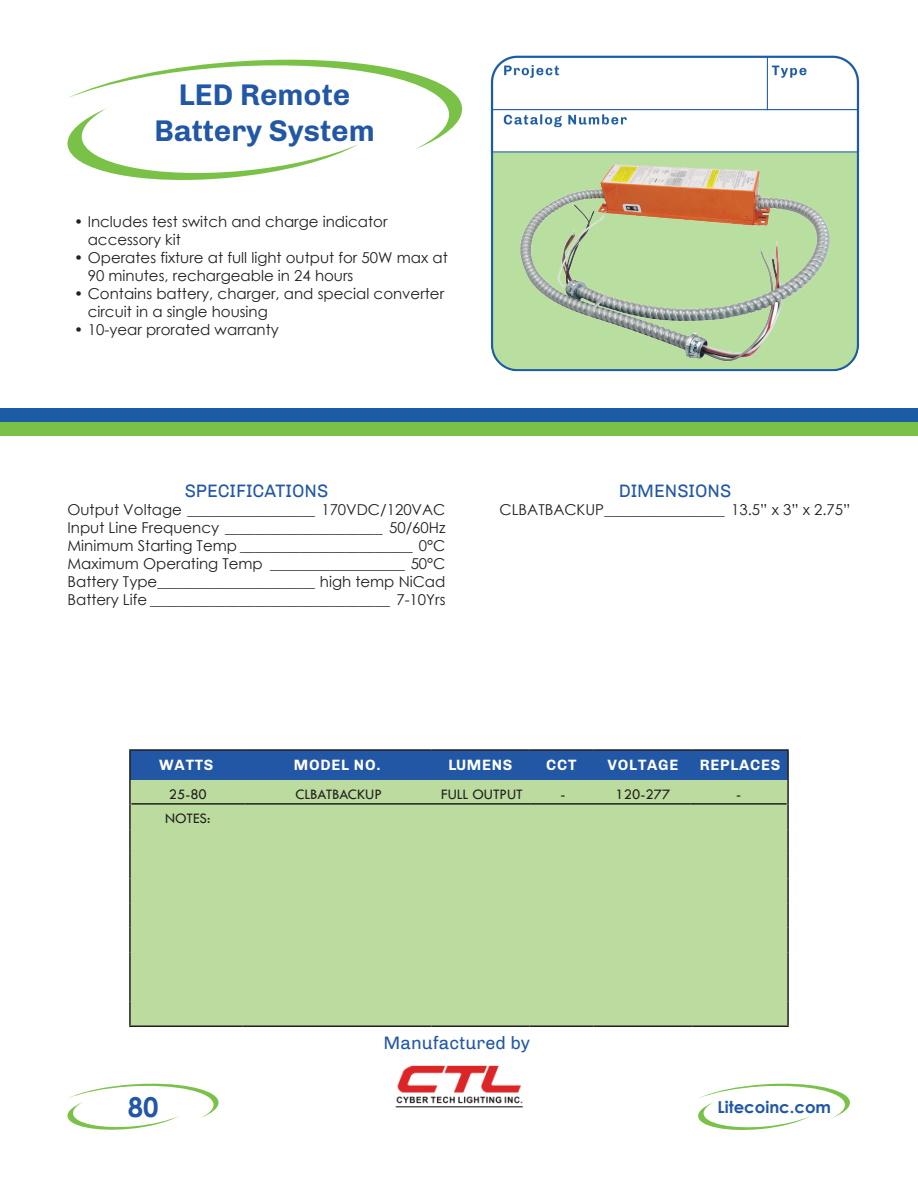
<style>
.page{position:relative;width:918px;height:1188px;background:#fff}
.page>*{position:absolute;margin:0;border:0;box-sizing:border-box;transform-origin:0 0}
.t1{font:700 30px/36px "Chivo";color:#2257a6;text-align:center}
.t2{font:700 27.45px "Century Gothic";color:#2257a6}
.t3{font:18px "Chivo";color:#2257a6}
.t4{font:700 16.5px "Century Gothic";color:#2257a6}
.t5{font:15px/18px "Century Gothic";color:#231f20}
.t6{font:15px "Tw Cen";color:#231f20}
.t7{font:700 15px "Chivo";letter-spacing:.05em;color:#fff}
</style>
<div class="page">
<svg style="left:68px;top:1084px;width:151px;height:46px"></svg>
<svg style="left:698px;top:1084px;width:152px;height:46px"></svg>
<img style="left:395px;top:1065px;width:129px;height:43px">
<div style="left:131px;top:751px;width:656px;height:29px;background:#2257a6"></div>
<div style="left:131px;top:780px;width:656px;height:245px;background:#bbdc9e"></div>
<hr style="left:129px;top:749px;width:114px;height:2px;background:#231f20">
<hr style="left:129px;top:751px;width:2px;height:29px;background:#231f20">
<hr style="left:243px;top:749px;width:189px;height:2px;background:#231f20">
<hr style="left:432px;top:749px;width:97px;height:2px;background:#231f20">
<hr style="left:529px;top:749px;width:65px;height:2px;background:#231f20">
<hr style="left:594px;top:749px;width:98px;height:2px;background:#231f20">
<hr style="left:692px;top:749px;width:97px;height:2px;background:#231f20">
<hr style="left:787px;top:751px;width:2px;height:29px;background:#231f20">
<hr style="left:129px;top:780px;width:2px;height:25px;background:#231f20">
<hr style="left:787px;top:780px;width:2px;height:25px;background:#231f20">
<hr style="left:129px;top:805px;width:2px;height:24px;background:#231f20">
<hr style="left:787px;top:805px;width:2px;height:24px;background:#231f20">
<hr style="left:129px;top:829px;width:2px;height:25px;background:#231f20">
<hr style="left:787px;top:829px;width:2px;height:25px;background:#231f20">
<hr style="left:129px;top:854px;width:2px;height:24px;background:#231f20">
<hr style="left:787px;top:854px;width:2px;height:24px;background:#231f20">
<hr style="left:129px;top:878px;width:2px;height:25px;background:#231f20">
<hr style="left:787px;top:878px;width:2px;height:25px;background:#231f20">
<hr style="left:129px;top:903px;width:2px;height:25px;background:#231f20">
<hr style="left:787px;top:903px;width:2px;height:25px;background:#231f20">
<hr style="left:129px;top:928px;width:2px;height:24px;background:#231f20">
<hr style="left:787px;top:928px;width:2px;height:24px;background:#231f20">
<hr style="left:129px;top:952px;width:2px;height:25px;background:#231f20">
<hr style="left:787px;top:952px;width:2px;height:25px;background:#231f20">
<hr style="left:129px;top:977px;width:2px;height:25px;background:#231f20">
<hr style="left:787px;top:977px;width:2px;height:25px;background:#231f20">
<hr style="left:129px;top:1002px;width:2px;height:23px;background:#231f20">
<hr style="left:787px;top:1002px;width:2px;height:23px;background:#231f20">
<hr style="left:129px;top:1025px;width:114px;height:2px;background:#231f20">
<hr style="left:243px;top:1025px;width:189px;height:2px;background:#231f20">
<hr style="left:432px;top:1025px;width:97px;height:2px;background:#231f20">
<hr style="left:529px;top:1025px;width:65px;height:2px;background:#231f20">
<hr style="left:594px;top:1025px;width:98px;height:2px;background:#231f20">
<hr style="left:692px;top:1025px;width:97px;height:2px;background:#231f20">
<div style="left:0;top:422px;width:918px;height:14px;background:#7ac147"></div>
<div style="left:0;top:409px;width:918px;height:13px;background:#1c5ba5"></div>
<svg style="left:68px;top:59px;width:395px;height:121px"></svg>
<img style="left:490px;top:55px;width:370px;height:98px">
<hr style="left:131px;top:803px;width:113px;height:2px;background:#231f20">
<hr style="left:244px;top:803px;width:189px;height:2px;background:#231f20">
<hr style="left:433px;top:803px;width:98px;height:2px;background:#231f20">
<hr style="left:531px;top:803px;width:64px;height:2px;background:#231f20">
<hr style="left:595px;top:803px;width:96px;height:2px;background:#231f20">
<hr style="left:691px;top:803px;width:96px;height:2px;background:#231f20">
<img style="left:491px;top:153px;width:368px;height:219px">
<h1 class="t1" style="left:154px;top:76px;width:222px">LED Remote<br>Battery System</h1>
<p class="t5" style="left:88px;top:213px;width:301px;text-indent:-14px">• Includes test switch and charge indicator accessory kit</p>
<p class="t5" style="left:88px;top:249px;width:362px;text-indent:-14px">• Operates fixture at full light output for 50W max at<br>90 minutes, rechargeable in 24 hours</p>
<p class="t5" style="left:88px;top:285px;width:358px;text-indent:-14px">• Contains battery, charger, and special converter circuit in a single housing</p>
<p class="t5" style="left:74px;top:321px;width:206px">• 10-year prorated warranty</p>
<p class="t3" style="left:185px;top:480px;width:145px">SPECIFICATIONS</p>
<p class="t5" style="left:68px;top:500px;width:380px;text-align:justify">Output Voltage _________________ 170VDC/120VAC Input Line Frequency _____________________ 50/60Hz Minimum Starting Temp _______________________ 0°C Maximum Operating Temp __________________ 50°C Battery Type_____________________ high temp NiCad Battery Life ________________________________ 7-10Yrs</p>
<p class="t3" style="left:619px;top:480px;width:114px">DIMENSIONS</p>
<p class="t5" style="left:500px;top:500px;width:352px">CLBATBACKUP________________ 13.5” x 3” x 2.75”</p>
<p class="t7" style="left:159px;top:756px;width:56px">WATTS</p>
<p class="t7" style="left:294px;top:756px;width:88px">MODEL NO.</p>
<p class="t7" style="left:448px;top:756px;width:66px">LUMENS</p>
<p class="t7" style="left:546px;top:756px;width:32px">CCT</p>
<p class="t7" style="left:608px;top:756px;width:72px">VOLTAGE</p>
<p class="t7" style="left:700px;top:756px;width:82px">REPLACES</p>
<p class="t6" style="left:169px;top:785px;width:40px">25-80</p>
<p class="t6" style="left:295px;top:785px;width:88px">CLBATBACKUP</p>
<p class="t6" style="left:441px;top:785px;width:83px">FULL OUTPUT</p>
<p class="t6" style="left:560px;top:785px;width:6px">-</p>
<p class="t6" style="left:616px;top:785px;width:56px">120-277</p>
<p class="t6" style="left:736px;top:785px;width:6px">-</p>
<p class="t6" style="left:165px;top:809px;width:47px">NOTES:</p>
<p class="t3" style="left:384px;top:1032px;width:148px">Manufactured by</p>
<h2 class="t2" style="left:128px;top:1086px;width:32px">80</h2>
<p class="t4" style="left:718px;top:1095px;width:115px">Litecoinc.com</p>
</div>
